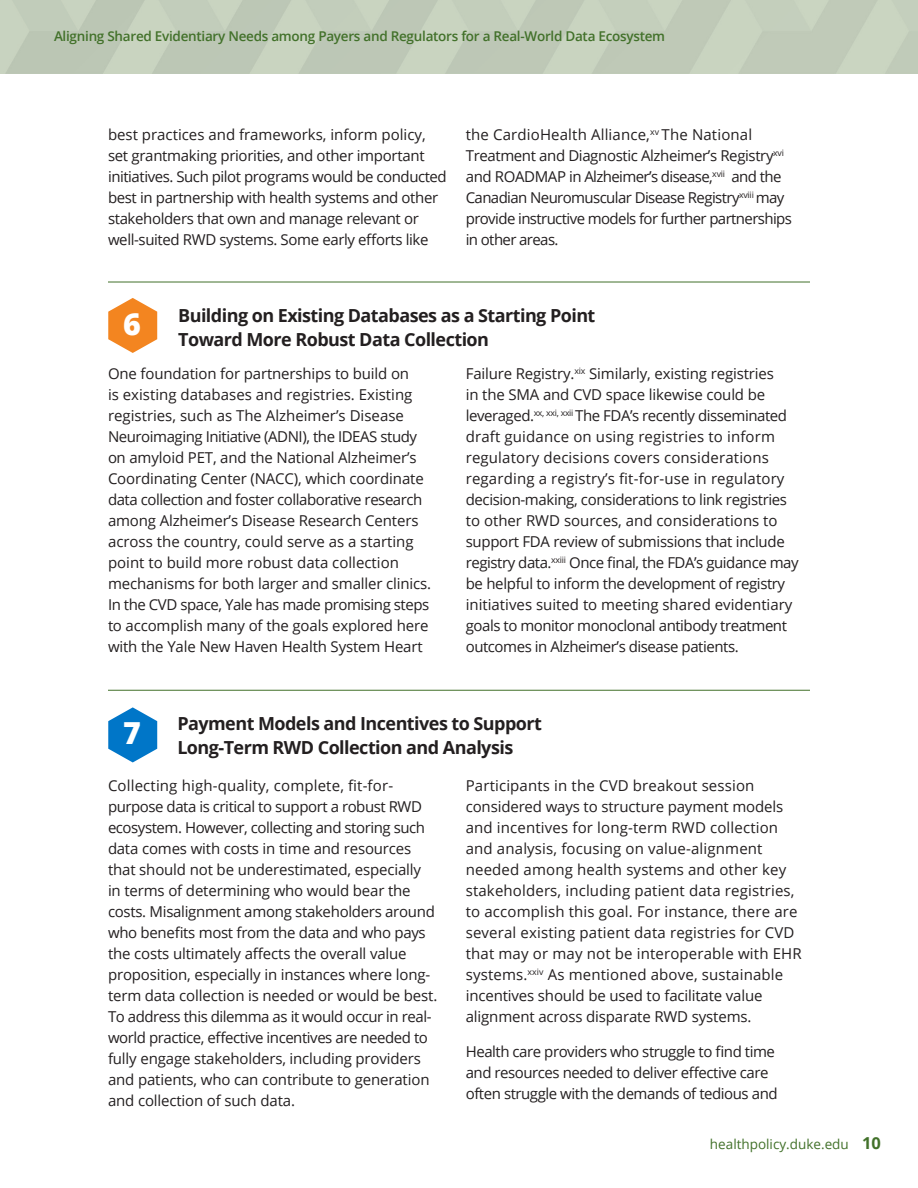
<style>
.page{position:relative;width:918px;height:1188px;background:#fff}
.page>*{position:absolute;margin:0;border:0;box-sizing:border-box;transform-origin:0 0}
.Paragraph_Style_1{font:800 30.3px "Open Sans";color:#fff}
.Paragraph_Style_1-2{font:700 18px/24px "Open Sans";letter-spacing:-.03em;color:#231f20}
.Paragraph_Style_1-3{font:15px/21px "Open Sans";letter-spacing:-.01em;color:#231f20}
.Paragraph_Style_1-4{font:15px/21px "Open Sans";letter-spacing:.01em;color:#231f20}
.Paragraph_Style_1-5{font:15px/21px "Open Sans";letter-spacing:-.04em;color:#231f20}
.Paragraph_Style_1-6{font:15px/21px "Open Sans";letter-spacing:-.03em;color:#231f20}
.t1{font:600 13.5px "Open Sans";letter-spacing:-.02em;color:#42712a}
.t2{font:13.5px "Open Sans";color:#42712a}
.s1{font-weight:700;font-size:16.5px}
</style>
<div class="page">
<div style="left:0;top:0;width:918px;height:73px;background:#c0cab8"></div>
<svg style="left:108px;top:298px;width:49px;height:55px"></svg>
<svg style="left:108px;top:707px;width:49px;height:55px"></svg>
<hr style="left:108px;top:282px;width:702px;height:1px;background:#42712a">
<hr style="left:108px;top:690px;width:702px;height:1px;background:#42712a">
<p class="t1" style="left:54px;top:27px;width:613px">Aligning Shared Evidentiary Needs among Payers and Regulators for a Real-World Data Ecosystem</p>
<p class="Paragraph_Style_1-3" style="left:108px;top:124px;width:340px">best practices and frameworks, inform policy, set grantmaking priorities, and other important initiatives. Such pilot programs would be conducted best in partnership with health systems and other stakeholders that own and manage relevant or well-suited RWD systems. Some early efforts like</p>
<p class="Paragraph_Style_1-5" style="left:466px;top:124px;width:328px">the CardioHealth Alliance,<sup>xv</sup> The National Treatment and Diagnostic Alzheimer’s Registry<sup>xvi </sup>and ROADMAP in Alzheimer’s disease,<sup>xvii</sup> and the Canadian Neuromuscular Disease Registry<sup>xviii</sup> may provide instructive models for further partnerships in other areas.</p>
<p class="Paragraph_Style_1" style="left:123px;top:300px;width:19px">6</p>
<p class="Paragraph_Style_1-2" style="left:178px;top:303px;width:419px">Building on Existing Databases as a Starting Point<br>Toward More Robust Data Collection</p>
<p class="Paragraph_Style_1-3" style="left:108px;top:363px;width:325px">One foundation for partnerships to build on<br>is existing databases and registries. Existing registries, such as The Alzheimer’s Disease Neuroimaging Initiative (ADNI), the IDEAS study on amyloid PET, and the National Alzheimer’s Coordinating Center (NACC), which coordinate data collection and foster collaborative research among Alzheimer’s Disease Research Centers across the country, could serve as a starting point to build more robust data collection mechanisms for both larger and smaller clinics.<br>In the CVD space, Yale has made promising steps to accomplish many of the goals explored here with the Yale New Haven Health System Heart</p>
<p class="Paragraph_Style_1-3" style="left:466px;top:363px;width:335px">Failure Registry.<sup>xix</sup> Similarly, existing registries<br>in the SMA and CVD space likewise could be leveraged.<sup>xx,</sup> <sup>xxi,</sup> <sup>xxii</sup> The FDA’s recently disseminated draft guidance on using registries to inform regulatory decisions covers considerations regarding a registry’s fit-for-use in regulatory decision-making, considerations to link registries to other RWD sources, and considerations to support FDA review of submissions that include registry data.<sup>xxiii</sup> Once final, the FDA’s guidance may be helpful to inform the development of registry initiatives suited to meeting shared evidentiary goals to monitor monoclonal antibody treatment outcomes in Alzheimer’s disease patients.</p>
<p class="Paragraph_Style_1-2" style="left:177px;top:711px;width:366px">Payment Models and Incentives to Support<br>Long-Term RWD Collection and Analysis</p>
<p class="Paragraph_Style_1-3" style="left:108px;top:775px;width:331px">Collecting high-quality, complete, fit-for&shy;purpose data is critical to support a robust RWD ecosystem. However, collecting and storing such data comes with costs in time and resources that should not be underestimated, especially in terms of determining who would bear the costs. Misalignment among stakeholders around who benefits most from the data and who pays the costs ultimately affects the overall value proposition, especially in instances where long&shy;term data collection is needed or would be best.<br>To address this dilemma as it would occur in real&shy;world practice, effective incentives are needed to fully engage stakeholders, including providers and patients, who can contribute to generation and collection of such data.</p>
<p class="Paragraph_Style_1-4" style="left:466px;top:775px;width:338px">Participants in the CVD breakout session considered ways to structure payment models and incentives for long-term RWD collection and analysis, focusing on value-alignment needed among health systems and other key stakeholders, including patient data registries, to accomplish this goal. For instance, there are several existing patient data registries for CVD that may or may not be interoperable with EHR systems.<sup>xxiv</sup> As mentioned above, sustainable incentives should be used to facilitate value alignment across disparate RWD systems.</p>
<p class="Paragraph_Style_1" style="left:123px;top:710px;width:19px">7</p>
<p class="Paragraph_Style_1-6" style="left:466px;top:1040px;width:313px">Health care providers who struggle to find time and resources needed to deliver effective care often struggle with the demands of tedious and</p>
<p class="t2" style="left:710px;top:1135px;width:173px">healthpolicy.duke.edu <span class="s1">10</span></p>
</div>
